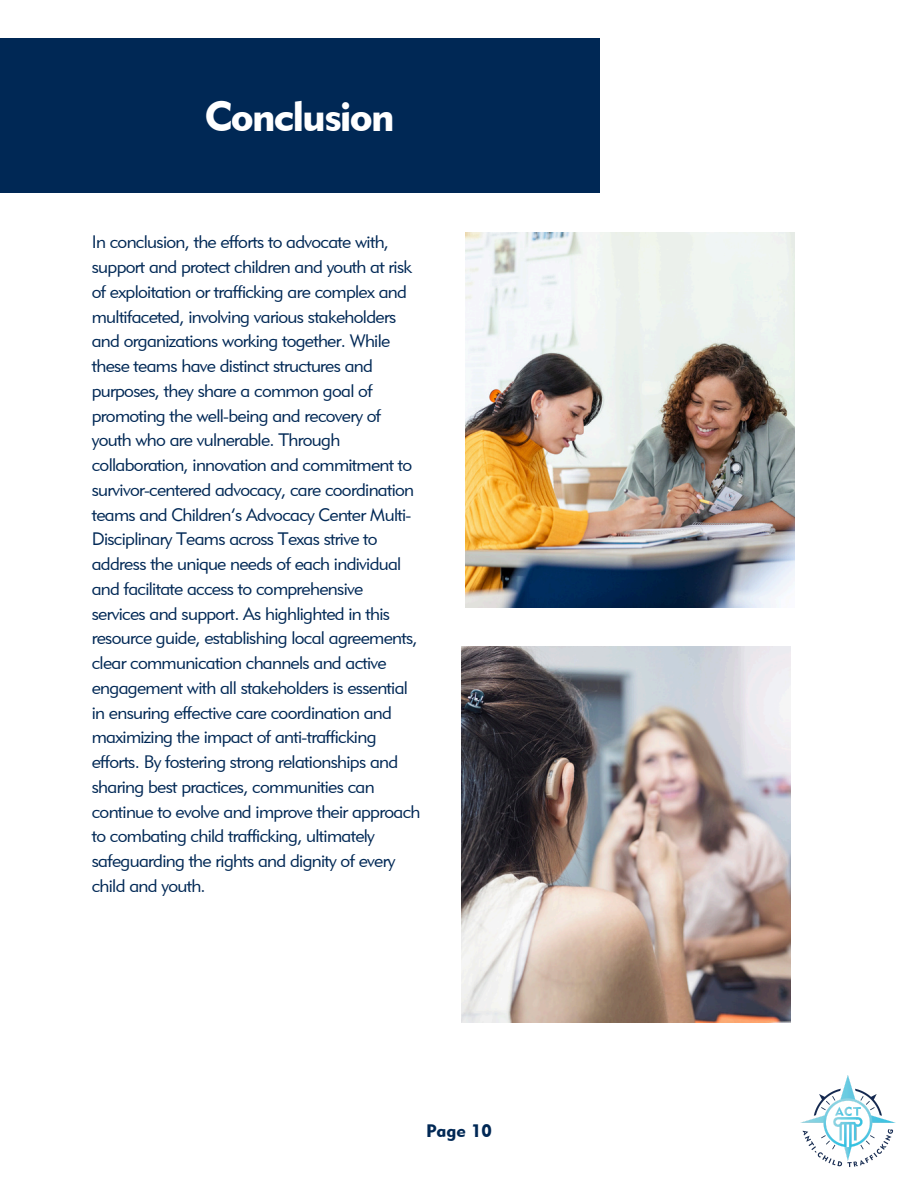
<style>
.page{position:relative;width:918px;height:1188px;background:#fff}
.page>*{position:absolute;margin:0;border:0;box-sizing:border-box;transform-origin:0 0}
.t1{font:42px "Geometric 415 BT Black A";letter-spacing:-.035em;color:#fff}
.t2{font:18px/24.8px "Geometric 415 BT Lite A";letter-spacing:-.035em;color:#002855}
.t3{font:18px "Geometric 415 BT Black A";color:#002855}
</style>
<div class="page">
<div style="left:0;top:39px;width:599px;height:154px;background:#002855"></div>
<img style="left:800px;top:1075px;width:96px;height:93px">
<img style="left:466px;top:232px;width:328px;height:376px">
<img style="left:462px;top:647px;width:328px;height:376px">
<p class="t1" style="left:205px;top:90px;width:191px">Conclusion</p>
<p class="t2" style="left:92px;top:229px;width:330px">In conclusion, the efforts to advocate with, support and protect children and youth at risk of exploitation or trafficking are complex and multifaceted, involving various stakeholders and organizations working together. While these teams have distinct structures and purposes, they share a common goal of promoting the well-being and recovery of youth who are vulnerable. Through collaboration, innovation and commitment to survivor-centered advocacy, care coordination teams and Children’s Advocacy Center Multi-Disciplinary Teams across Texas strive to address the unique needs of each individual and facilitate access to comprehensive services and support. As highlighted in this resource guide, establishing local agreements, clear communication channels and active engagement with all stakeholders is essential in ensuring effective care coordination and maximizing the impact of anti-trafficking efforts. By fostering strong relationships and sharing best practices, communities can continue to evolve and improve their approach to combating child trafficking, ultimately safeguarding the rights and dignity of every child and youth.</p>
<p class="t3" style="left:426px;top:1120px;width:67px">Page 10</p>
</div>
